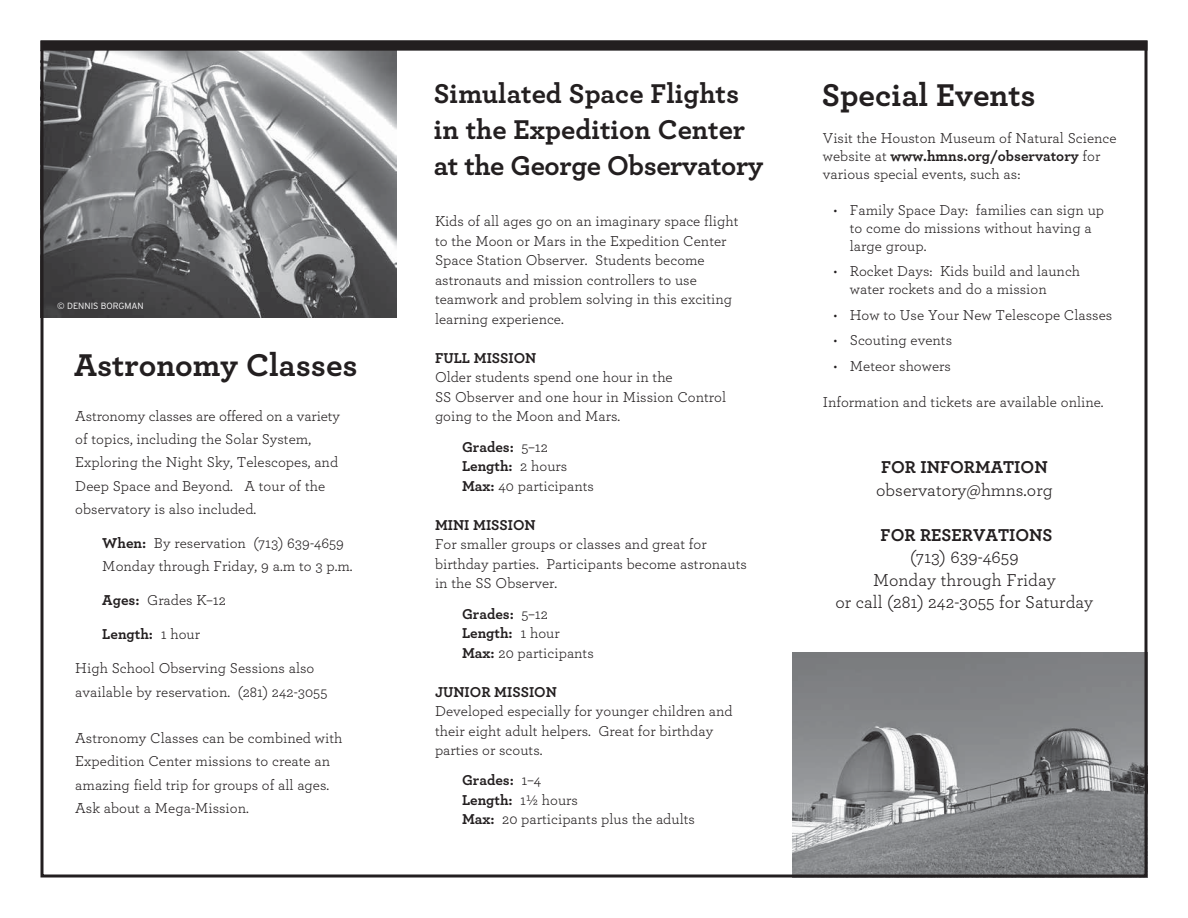
<style>
.page{position:relative;width:1188px;height:918px;background:#fff}
.page>*{position:absolute;margin:0;border:0;box-sizing:border-box;transform-origin:0 0}
.t1{font:700 33px "Archer";color:#231f20}
.t2{font:700 28.5px/36px "Archer";color:#231f20}
.t3{font:18px/22.5px "Archer";color:#231f20;text-align:center}
.t4{font:700 18px "Archer";color:#231f20}
.t5{font:15px/19.5px "Archer";color:#231f20}
.t6{font:700 15px "Archer";color:#231f20}
.t7{font:300 9px "Interstate";color:#fff}
.s1{font-weight:700}
.s2{font-weight:400}
</style>
<div class="page">
<img style="left:792px;top:653px;width:352px;height:221px">
<img style="left:44px;top:51px;width:353px;height:267px">
<div style="left:42px;top:42px;width:1104px;height:7px;background:#231f20"></div>
<div style="left:40px;top:40px;width:1108px;height:11px;border:3px solid #231f20"></div>
<p class="t7" style="left:57px;top:301px;width:88px">© DENNIS BORGMAN</p>
<h1 class="t1" style="left:74px;top:345px;width:285px">Astronomy Classes</h1>
<p class="t5" style="left:75px;top:404px;width:266px;line-height:23.2px">Astronomy classes are offered on a variety of topics, including the Solar System, Exploring the Night Sky, Telescopes, and Deep Space and Beyond. A tour of the observatory is also included.</p>
<p class="t5" style="left:102px;top:531px;width:252px;line-height:23.2px"><span class="s1">When:</span> By reservation (713) 639-4659<br>Monday through Friday, 9 a.m to 3 p.m.</p>
<p class="t5" style="left:102px;top:590px;width:125px"><span class="s1">Ages:</span> Grades K–12</p>
<p class="t6" style="left:102px;top:625px;width:99px">Length: <span class="s2">1 hour</span></p>
<p class="t5" style="left:75px;top:656px;width:254px;line-height:23.2px">High School Observing Sessions also available by reservation. (281) 242-3055</p>
<p class="t5" style="left:75px;top:726px;width:269px;line-height:23.2px">Astronomy Classes can be combined with Expedition Center missions to create an amazing field trip for groups of all ages.<br>Ask about a Mega-Mission.</p>
<h2 class="t2" style="left:434px;top:74px;width:331px">Simulated Space Flights in the Expedition Center at the George Observatory</h2>
<h1 class="t1" style="left:822px;top:75px;width:215px">Special Events</h1>
<p class="t5" style="left:435px;top:211px;width:305px">Kids of all ages go on an imaginary space flight to the Moon or Mars in the Expedition Center Space Station Observer. Students become astronauts and mission controllers to use teamwork and problem solving in this exciting learning experience.</p>
<p class="t6" style="left:435px;top:349px;width:103px">Full Mission</p>
<p class="t5" style="left:435px;top:367px;width:293px">Older students spend one hour in the<br>SS Observer and one hour in Mission Control going to the Moon and Mars.</p>
<p class="t5" style="left:462px;top:437px;width:133px"><span class="s1">Grades:</span> 5–12<br><span class="s1">Length:</span> 2 hours<br><span class="s1">Max:</span> 40 participants</p>
<p class="t6" style="left:435px;top:515px;width:102px">Mini Mission</p>
<p class="t5" style="left:435px;top:534px;width:313px">For smaller groups or classes and great for birthday parties. Participants become astronauts in the SS Observer.</p>
<p class="t5" style="left:462px;top:603px;width:133px"><span class="s1">Grades:</span> 5–12<br><span class="s1">Length:</span> 1 hour<br><span class="s1">Max:</span> 20 participants</p>
<p class="t6" style="left:435px;top:682px;width:123px">Junior Mission</p>
<p class="t5" style="left:435px;top:701px;width:299px">Developed especially for younger children and their eight adult helpers. Great for birthday parties or scouts.</p>
<p class="t5" style="left:462px;top:770px;width:234px"><span class="s1">Grades:</span> 1–4<br><span class="s1">Length:</span> 1½ hours<br><span class="s1">Max:</span> 20 participants plus the adults</p>
<p class="t5" style="left:823px;top:128px;width:295px;line-height:18px">Visit the Houston Museum of Natural Science website at <span class="s1">www.hmns.org/observatory</span> for various special events, such as:</p>
<p class="t5" style="left:850px;top:200px;width:256px;line-height:18px;text-indent:-16px">• Family Space Day: families can sign up to come do missions without having a large group.</p>
<p class="t5" style="left:850px;top:262px;width:232px;line-height:18px;text-indent:-16px">• Rocket Days: Kids build and launch water rockets and do a mission</p>
<p class="t5" style="left:834px;top:305px;width:280px">• How to Use Your New Telescope Classes</p>
<p class="t5" style="left:834px;top:330px;width:120px">• Scouting events</p>
<p class="t5" style="left:834px;top:356px;width:119px">• Meteor showers</p>
<p class="t5" style="left:823px;top:392px;width:282px">Information and tickets are available online.</p>
<p class="t4" style="left:881px;top:456px;width:168px">For information</p>
<p class="t3" style="left:876px;top:478px;width:178px">observatory@hmns.org</p>
<p class="t4" style="left:881px;top:524px;width:173px">For reservations</p>
<p class="t3" style="left:836px;top:546px;width:259px">(713) 639-4659<br>Monday through Friday<br>or call (281) 242-3055 for Saturday</p>
</div>
